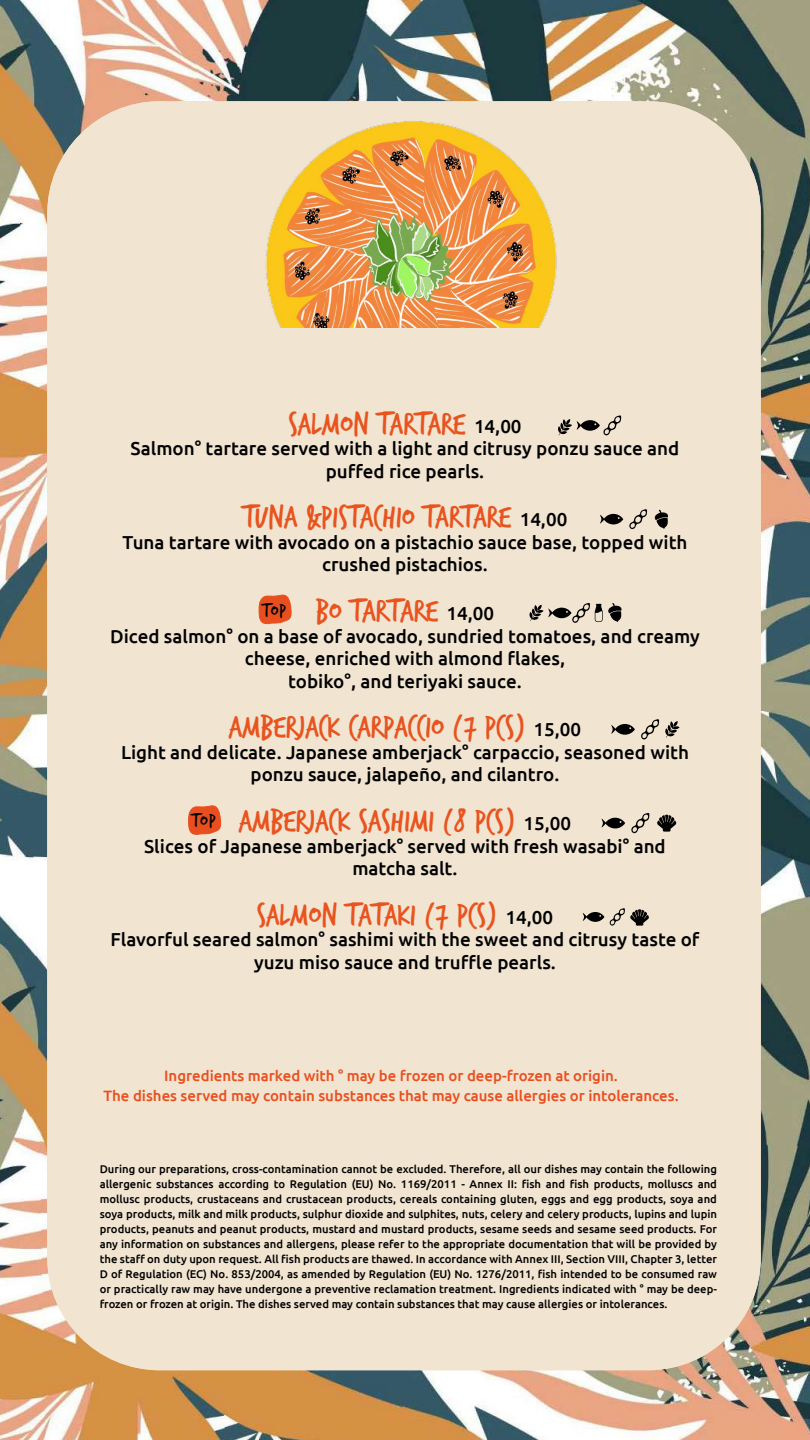
<style>
.page{position:relative;width:810px;height:1440px;background:#fff}
.page>*{position:absolute;margin:0;border:0;box-sizing:border-box;transform-origin:0 0}
.t1{font:33.75px "Trash Hand";color:#e8531e}
.t2{font:20.25px "Trash Hand";letter-spacing:.04em;color:#020203}
.t3{font:500 18.75px/22.5px "Ubuntu";color:#020203;text-align:center}
.t4{font:500 15px/19.5px "Ubuntu";color:#e94e1f;text-align:center}
.t5{font:500 11.25px/15px "Ubuntu";color:#000;text-align:justify}
.s1{font-family:"Ubuntu";font-weight:500;font-size:18.75px;color:#000}
</style>
<div class="page">
<img style="left:0;top:0;width:810px;height:1440px">
<div style="left:47px;top:101px;width:714px;height:1269px;background:#f1e4d0"></div>
<img style="left:229px;top:45px;width:348px;height:282px">
<svg style="left:187px;top:803px;width:34px;height:33px"></svg>
<svg style="left:258px;top:592px;width:34px;height:33px"></svg>
<svg style="left:665px;top:721px;width:15px;height:17px"></svg>
<svg style="left:611px;top:719px;width:48px;height:22px"></svg>
<svg style="left:657px;top:814px;width:19px;height:18px"></svg>
<svg style="left:602px;top:813px;width:48px;height:22px"></svg>
<svg style="left:583px;top:908px;width:66px;height:19px"></svg>
<svg style="left:557px;top:415px;width:64px;height:22px"></svg>
<svg style="left:655px;top:510px;width:13px;height:19px"></svg>
<svg style="left:600px;top:509px;width:47px;height:22px"></svg>
<svg style="left:529px;top:603px;width:93px;height:22px;background:#afa597"></svg>
<h1 class="t1" style="left:288px;top:407px;width:235px">SALMON TARTARE <span class="s1">14,00</span></h1>
<h3 class="t3" style="left:131px;top:436px;width:550px">Salmon° tartare served with a light and citrusy ponzu sauce and puffed rice pearls.</h3>
<h1 class="t1" style="left:243px;top:501px;width:326px">TUNA &amp;PISTACHIO TARTARE <span class="s1">14,00</span></h1>
<h3 class="t3" style="left:122px;top:530px;width:567px">Tuna tartare with avocado on a pistachio sauce base, topped with crushed pistachios.</h3>
<h1 class="t1" style="left:316px;top:594px;width:180px">BO TARTARE <span class="s1">14,00</span></h1>
<h3 class="t3" style="left:110px;top:624px;width:591px">Diced salmon° on a base of avocado, sundried tomatoes, and creamy cheese, enriched with almond flakes,<br>tobiko°, and teriyaki sauce.</h3>
<h1 class="t1" style="left:229px;top:711px;width:354px">AMBERJACK CARPACCIO (7 PCS) <span class="s1">15,00</span></h1>
<h3 class="t3" style="left:121px;top:740px;width:569px">Light and delicate. Japanese amberjack° carpaccio, seasoned with ponzu sauce, jalapeño, and cilantro.</h3>
<h1 class="t1" style="left:239px;top:804px;width:334px">AMBERJACK SASHIMI (8 PCS) <span class="s1">15,00</span></h1>
<h3 class="t3" style="left:144px;top:834px;width:523px">Slices of Japanese amberjack° served with fresh wasabi° and matcha salt.</h3>
<h1 class="t1" style="left:257px;top:898px;width:298px">SALMON TATAKI (7 PCS) <span class="s1">14,00</span></h1>
<h3 class="t3" style="left:111px;top:928px;width:590px">Flavorful seared salmon° sashimi with the sweet and citrusy taste of yuzu miso sauce and truffle pearls.</h3>
<h2 class="t2" style="left:262px;top:600px;width:25px">TOP</h2>
<h2 class="t2" style="left:192px;top:811px;width:25px">TOP</h2>
<h3 class="t4" style="left:104px;top:1066px;width:577px">Ingredients marked with ° may be frozen or deep-frozen at origin.<br>The dishes served may contain substances that may cause allergies or intolerances.</h3>
<p class="t5" style="left:100px;top:1161px;width:619px">During our preparations, cross-contamination cannot be excluded. Therefore, all our dishes may contain the following allergenic substances according to Regulation (EU) No. 1169/2011 - Annex II: fish and fish products, molluscs and mollusc products, crustaceans and crustacean products, cereals containing gluten, eggs and egg products, soya and soya products, milk and milk products, sulphur dioxide and sulphites, nuts, celery and celery products, lupins and lupin products, peanuts and peanut products, mustard and mustard products, sesame seeds and sesame seed products. For any information on substances and allergens, please refer to the appropriate documentation that will be provided by the staff on duty upon request. All fish products are thawed. In accordance with Annex III, Section VIII, Chapter 3, letter D of Regulation (EC) No. 853/2004, as amended by Regulation (EU) No. 1276/2011, fish intended to be consumed raw or practically raw may have undergone a preventive reclamation treatment. Ingredients indicated with ° may be deep&shy;frozen or frozen at origin. The dishes served may contain substances that may cause allergies or intolerances.</p>
</div>
